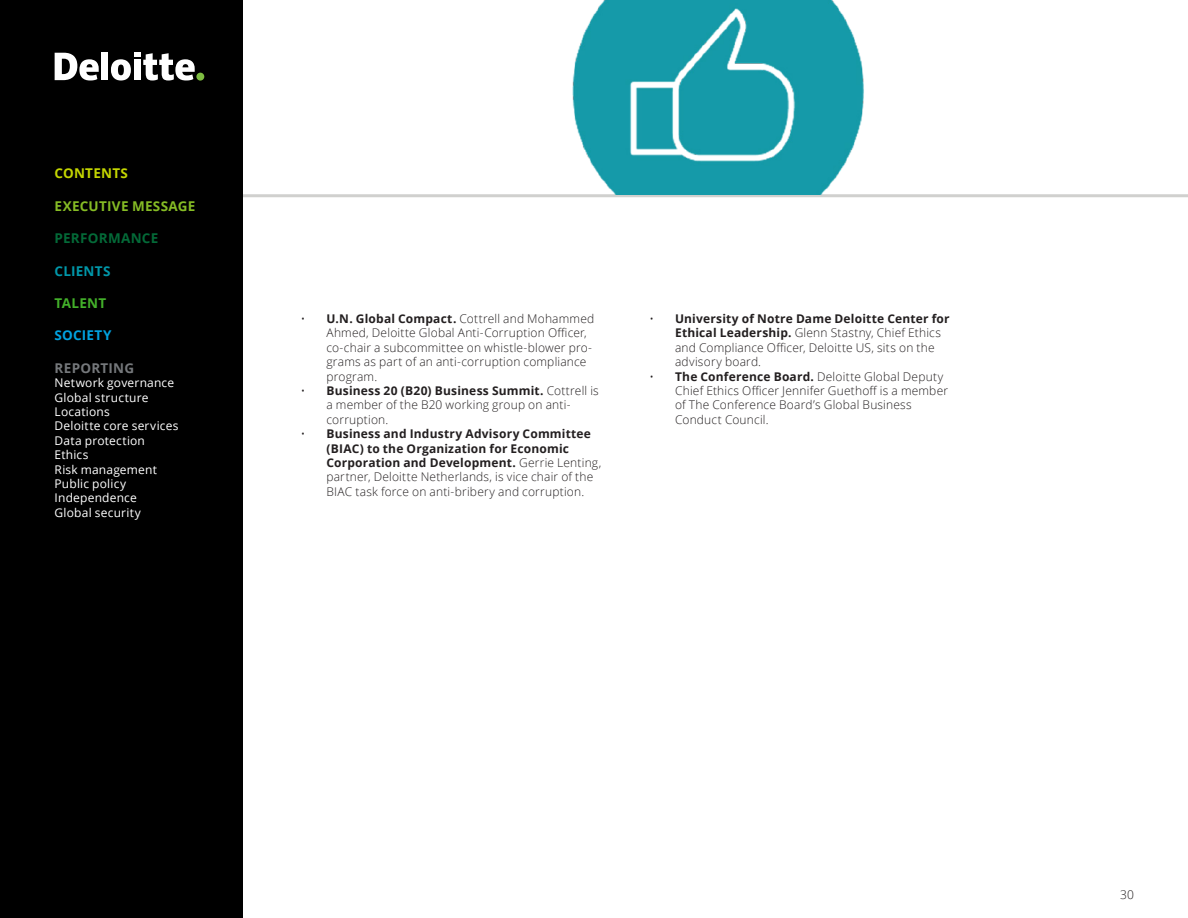
<style>
.page{position:relative;width:1188px;height:918px;background:#fff}
.page>*{position:absolute;margin:0;border:0;box-sizing:border-box;transform-origin:0 0}
.t1{font:700 13.5px "Open Sans";letter-spacing:.02em;color:#86bc25}
.t2{font:700 13.5px "Open Sans";letter-spacing:.015em;color:#046a38}
.t3{font:700 13.5px "Open Sans";letter-spacing:.02em;color:#75787b}
.t4{font:700 13.5px "Open Sans";letter-spacing:.02em;color:#c4d600}
.t5{font:700 13.5px "Open Sans";letter-spacing:.015em;color:#0097a9}
.t6{font:700 13.5px "Open Sans";letter-spacing:.015em;color:#00a2e0}
.t7{font:700 13.5px "Open Sans";letter-spacing:.02em;color:#43b02a}
.t8{font:300 12px/14.4px "Open Sans";letter-spacing:.015em;color:#231f20}
.t9{font:12px/14.4px "Open Sans";letter-spacing:.015em;color:#fff}
.s1{font-weight:700}
</style>
<div class="page">
<div style="left:0;top:0;width:243px;height:918px;background:#000"></div>
<div style="left:196px;top:73px;width:8px;height:8px;background:#7ebd41;border-radius:50%"></div>
<div style="left:101px;top:53px;width:7px;height:27px;background:#fff"></div>
<svg style="left:111px;top:53px;width:84px;height:28px"></svg>
<svg style="left:55px;top:53px;width:44px;height:28px"></svg>
<hr style="left:243px;top:194px;width:945px;height:3px;background:#d0d0ce">
<img style="left:572px;top:0;width:292px;height:194px">
<p class="t4" style="left:55px;top:164px;width:75px">CONTENTS</p>
<p class="t1" style="left:55px;top:196px;width:142px">EXECUTIVE MESSAGE</p>
<p class="t2" style="left:55px;top:229px;width:105px">PERFORMANCE</p>
<p class="t5" style="left:55px;top:261px;width:57px">CLIENTS</p>
<p class="t7" style="left:55px;top:293px;width:53px">TALENT</p>
<p class="t6" style="left:55px;top:326px;width:59px">SOCIETY</p>
<p class="t3" style="left:55px;top:358px;width:81px">REPORTING</p>
<p class="t9" style="left:55px;top:375px;width:125px">Network governance<br>Global structure<br>Locations<br>Deloitte core services<br>Data protection<br>Ethics<br>Risk management<br>Public policy<br>Independence<br>Global security</p>
<p class="t8" style="left:326px;top:311px;width:269px;text-indent:-26px">• <span class="s1">U.N. Global Compact.</span> Cottrell and Mohammed Ahmed, Deloitte Global Anti-Corruption Officer, co-chair a subcommittee on whistle-blower pro&shy;grams as part of an anti-corruption compliance program.</p>
<p class="t8" style="left:301px;top:383px;width:299px;text-align:center">• <span class="s1">Business 20 (B20) Business Summit.</span> Cottrell is a member of the B20 working group on anti-</p>
<p class="t8" style="left:326px;top:412px;width:63px">corruption.</p>
<p class="t8" style="left:326px;top:426px;width:276px;text-indent:-26px">• <span class="s1">Business and Industry Advisory Committee (BIAC) to the Organization for Economic Corporation and Development.</span> Gerrie Lenting, partner, Deloitte Netherlands, is vice chair of the BIAC task force on anti-bribery and corruption.</p>
<p class="t8" style="left:675px;top:311px;width:276px;text-indent:-26px">• <span class="s1">University of Notre Dame Deloitte Center for Ethical Leadership.</span> Glenn Stastny, Chief Ethics and Compliance Officer, Deloitte US, sits on the advisory board.</p>
<p class="t8" style="left:675px;top:369px;width:275px;text-indent:-26px">• <span class="s1">The Conference Board.</span> Deloitte Global Deputy Chief Ethics Officer Jennifer Guethoff is a member of The Conference Board’s Global Business Conduct Council.</p>
<p class="t8" style="left:1120px;top:887px;width:15px">30</p>
</div>
